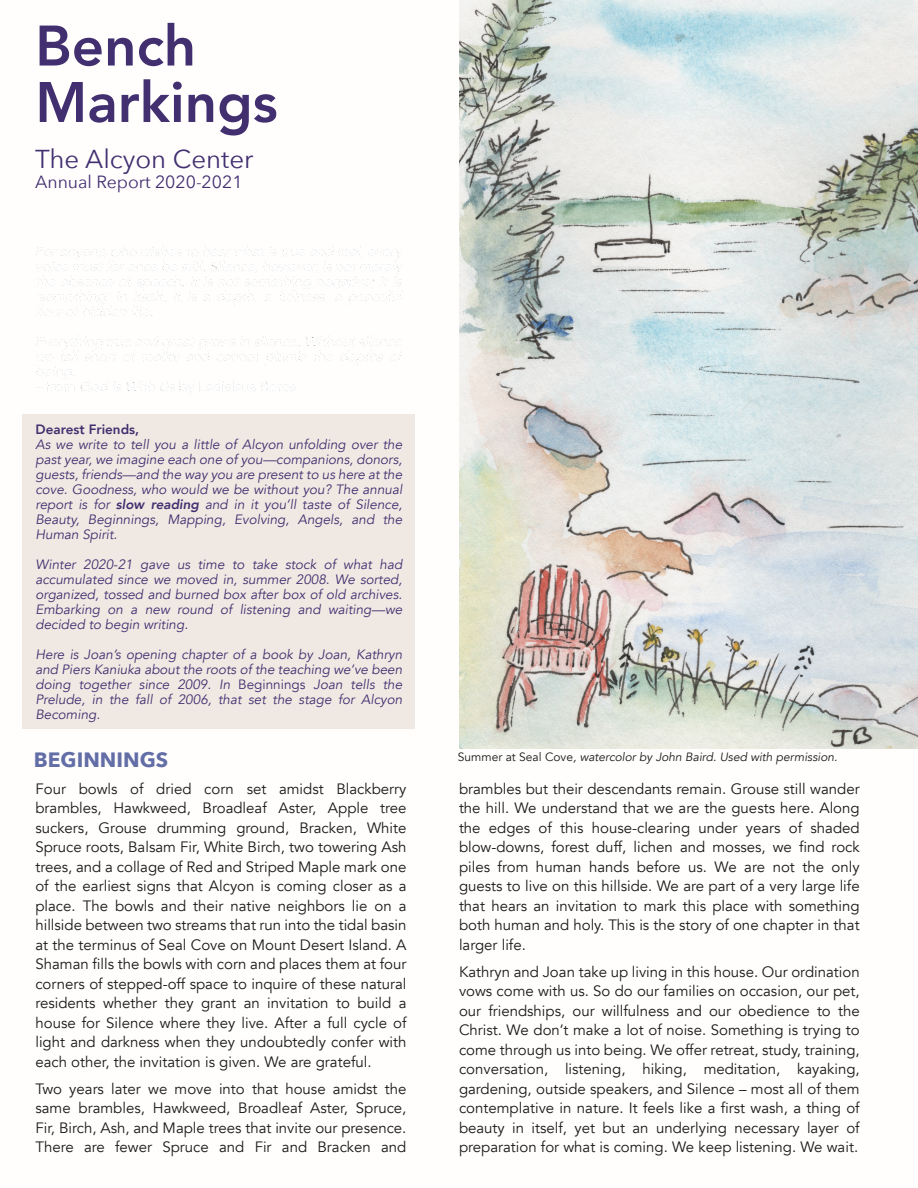
<style>
.page{position:relative;width:918px;height:1188px;background:#fff}
.page>*{position:absolute;margin:0;border:0;box-sizing:border-box;transform-origin:0 0}
.t1{font:800 56.4px/56.4px "Avenir";color:#422f70}
.t2{font:25.8px "Avenir Next";color:#422f70}
.t3{font:700 20.7px "Avenir Next";color:#636ea6}
.t4{font:17.7px "Avenir Next";color:#422f70}
.t5{font:15px/19.5px "Avenir";color:#1a1a1a;text-align:justify}
.t6{font:italic 13.5px/15px "Avenir";color:#422f70;text-align:justify}
.t7{font:800 13.5px "Avenir";color:#422f70}
.t8{font:italic 12px "Avenir";color:#1a1a1a}
.s1{font-weight:800}
.s2{font-style:normal}
</style>
<div class="page">
<hr style="left:0;top:0;width:1px;height:594px;background:#f0e9e3">
<img style="left:459px;top:0;width:459px;height:748px">
<div style="left:22px;top:415px;width:393px;height:314px;background:#f0e9e3"></div>
<h1 class="t1" style="left:35px;top:18px;width:244px">Bench<br>Markings</h1>
<h2 class="t2" style="left:35px;top:143px;width:220px">The Alcyon Center</h2>
<p class="t4" style="left:35px;top:171px;width:209px">Annual Report 2020-2021</p>
<p class="t7" style="left:35px;top:420px;width:105px">Dearest Friends,</p>
<p class="t6" style="left:35px;top:437px;width:368px">As we write to tell you a little of Alcyon unfolding over the past year, we imagine each one of you—companions, donors, guests, friends—and the way you are present to us here at the cove. Goodness, who would we be without you? The annual report is for <span class="s1">slow reading</span> and in it you’ll taste of Silence, Beauty, Beginnings, Mapping, Evolving, Angels, and the Human Spirit.</p>
<p class="t6" style="left:35px;top:557px;width:368px">Winter 2020-21 gave us time to take stock of what had accumulated since we moved in, summer 2008. We sorted, organized, tossed and burned box after box of old archives.<br>Embarking on a new round of listening and waiting—we decided to begin writing.</p>
<p class="t6" style="left:35px;top:647px;width:368px">Here is Joan’s opening chapter of a book by Joan, Kathryn and Piers Kaniuka about the roots of the teaching we’ve been doing together since 2009. In <span class="s2">Beginnings</span> Joan tells the Prelude, in the fall of 2006, that set the stage for Alcyon Becoming.</p>
<h3 class="t3" style="left:34px;top:746px;width:136px">BEGINNINGS</h3>
<p class="t5" style="left:35px;top:779px;width:373px">Four bowls of dried corn set amidst Blackberry brambles, Hawkweed, Broadleaf Aster, Apple tree suckers, Grouse drumming ground, Bracken, White Spruce roots, Balsam Fir, White Birch, two towering Ash trees, and a collage of Red and Striped Maple mark one of the earliest signs that Alcyon is coming closer as a place. The bowls and their native neighbors lie on a hillside between two streams that run into the tidal basin at the terminus of Seal Cove on Mount Desert Island. A Shaman fills the bowls with corn and places them at four corners of stepped-off space to inquire of these natural residents whether they grant an invitation to build a house for Silence where they live. After a full cycle of light and darkness when they undoubtedly confer with each other, the invitation is given. We are grateful.</p>
<p class="t5" style="left:35px;top:1079px;width:373px">Two years later we move into that house amidst the same brambles, Hawkweed, Broadleaf Aster, Spruce, Fir, Birch, Ash, and Maple trees that invite our presence.<br>There are fewer Spruce and Fir and Bracken and</p>
<p class="t8" style="left:458px;top:749px;width:381px"><span class="s2">Summer at Seal Cove</span>, watercolor by John Baird. Used with permission.</p>
<p class="t5" style="left:459px;top:779px;width:402px">brambles but their descendants remain. Grouse still wander the hill. We understand that we are the guests here. Along the edges of this house-clearing under years of shaded blow-downs, forest duff, lichen and mosses, we find rock piles from human hands before us. We are not the only guests to live on this hillside. We are part of a very large life that hears an invitation to mark this place with something both human and holy. This is the story of one chapter in that larger life.</p>
<p class="t5" style="left:459px;top:962px;width:402px">Kathryn and Joan take up living in this house. Our ordination vows come with us. So do our families on occasion, our pet, our friendships, our willfulness and our obedience to the Christ. We don’t make a lot of noise. Something is trying to come through us into being. We offer retreat, study, training, conversation, listening, hiking, meditation, kayaking, gardening, outside speakers, and Silence – most all of them contemplative in nature. It feels like a first wash, a thing of beauty in itself, yet but an underlying necessary layer of preparation for what is coming. We keep listening. We wait.</p>
</div>
